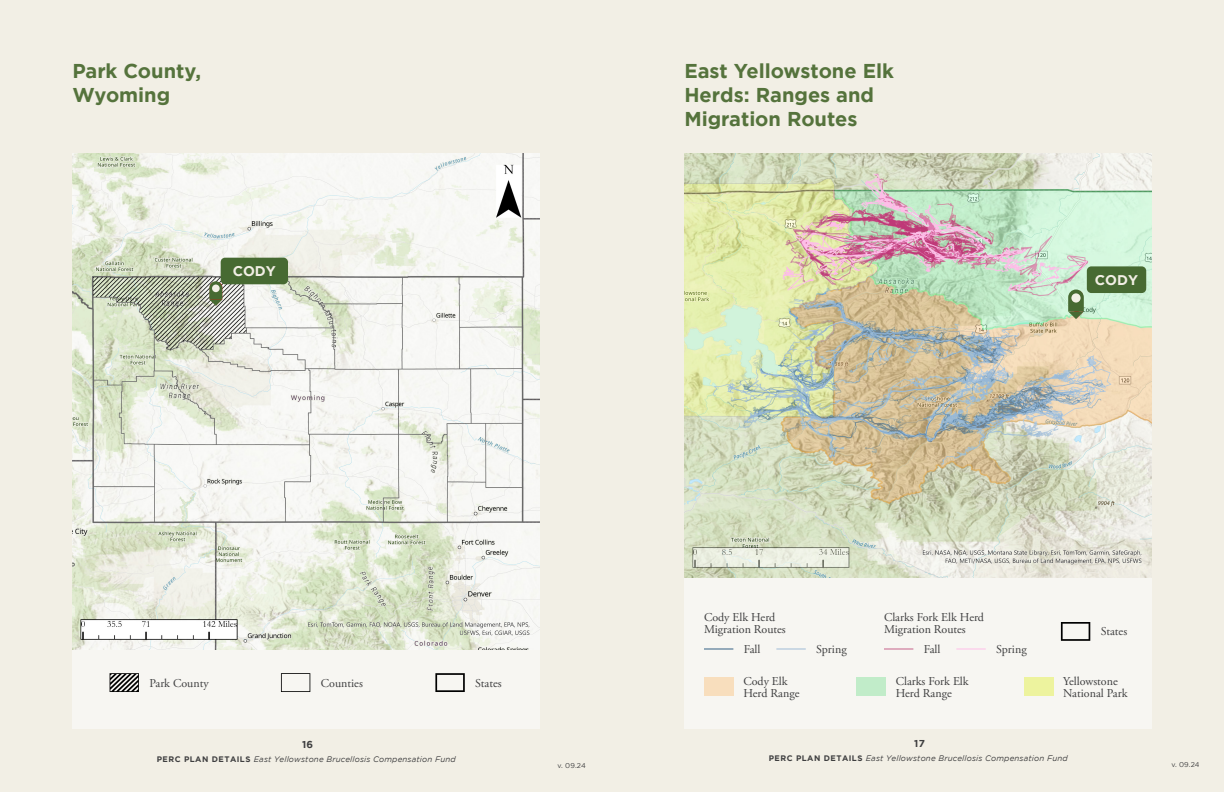
<style>
.page{position:relative;width:1224px;height:792px;background:#fff}
.page>*{position:absolute;margin:0;border:0;box-sizing:border-box;transform-origin:0 0}
.BODY_COPY{font:700 20px/24px "Gotham";color:#55733c}
.t1{font:700 14px "Gotham";color:#f2efe5}
.t2{font:12px/12px "Adobe Garamond Pro";color:#3e3e3f}
.t3{font:700 10px "Gotham";color:#3e3e3f}
.t4{font:italic 8px "Gotham";letter-spacing:.02em;color:#3e3e3f}
.t5{font:7px "Gotham";letter-spacing:.005em;color:#3e3e3f}
.s1{font-weight:700;font-style:normal}
</style>
<div class="page">
<div style="left:0;top:0;width:612px;height:792px;background:#f2efe5"></div>
<div style="left:612px;top:0;width:612px;height:792px;background:#f2efe5"></div>
<div style="left:72px;top:649px;width:468px;height:80px;background:#f7f6f2"></div>
<img style="left:72px;top:153px;width:468px;height:496px">
<div style="left:221px;top:258px;width:67px;height:26px;background:#476a32;border-radius:4px"></div>
<svg style="left:110px;top:673px;width:29px;height:19px"></svg>
<svg style="left:281px;top:673px;width:29px;height:19px"></svg>
<svg style="left:435px;top:673px;width:30px;height:19px"></svg>
<svg style="left:209px;top:281px;width:13px;height:25px"></svg>
<div style="left:212px;top:285px;width:8px;height:7px;background:#f2efe5;border-radius:50%"></div>
<div style="left:684px;top:578px;width:468px;height:151px;background:#f7f6f2"></div>
<img style="left:684px;top:153px;width:468px;height:425px">
<div style="left:1087px;top:266px;width:59px;height:27px;background:#476a32;border-radius:4px"></div>
<svg style="left:1061px;top:622px;width:29px;height:19px"></svg>
<svg style="left:1068px;top:290px;width:16px;height:29px"></svg>
<svg style="left:1071px;top:293px;width:10px;height:10px"></svg>
<hr style="left:956px;top:648px;width:30px;height:1px;background:#ffbee8">
<hr style="left:776px;top:648px;width:30px;height:1px;background:#a0bbd6">
<svg style="left:884px;top:648px;width:29px;height:1px"></svg>
<svg style="left:704px;top:648px;width:29px;height:1px"></svg>
<div style="left:1024px;top:677px;width:29px;height:19px;background:#edf39e"></div>
<div style="left:856px;top:677px;width:30px;height:19px;background:#c1ecc9"></div>
<div style="left:704px;top:677px;width:29px;height:19px;background:#f8debd"></div>
<p class="BODY_COPY" style="left:72px;top:58px;width:130px">Park County,<br>Wyoming</p>
<p class="t1" style="left:233px;top:263px;width:45px">CODY</p>
<p class="BODY_COPY" style="left:684px;top:58px;width:211px">East Yellowstone Elk<br>Herds: Ranges and<br>Migration Routes</p>
<p class="t1" style="left:1095px;top:272px;width:45px">CODY</p>
<p class="t2" style="left:149px;top:678px;width:61px">Park County</p>
<p class="t2" style="left:321px;top:678px;width:44px">Counties</p>
<p class="t2" style="left:475px;top:678px;width:28px">States</p>
<p class="t3" style="left:302px;top:739px;width:13px">16</p>
<p class="t4" style="left:157px;top:755px;width:301px"><span class="s1">PERC PLAN DETAILS</span> East Yellowstone Brucellosis Compensation Fund</p>
<p class="t2" style="left:704px;top:612px;width:83px">Cody Elk Herd<br>Migration Routes</p>
<p class="t2" style="left:884px;top:612px;width:102px">Clarks Fork Elk Herd<br>Migration Routes</p>
<p class="t2" style="left:744px;top:644px;width:18px">Fall</p>
<p class="t2" style="left:924px;top:644px;width:18px">Fall</p>
<p class="t2" style="left:816px;top:644px;width:32px">Spring</p>
<p class="t2" style="left:996px;top:644px;width:32px">Spring</p>
<p class="t2" style="left:743px;top:676px;width:58px">Cody Elk<br>Herd Range</p>
<p class="t2" style="left:896px;top:676px;width:74px">Clarks Fork Elk<br>Herd Range</p>
<p class="t2" style="left:1101px;top:626px;width:28px">States</p>
<p class="t2" style="left:1063px;top:676px;width:66px">Yellowstone<br>National Park</p>
<p class="t3" style="left:914px;top:738px;width:12px">17</p>
<p class="t4" style="left:769px;top:754px;width:301px"><span class="s1">PERC PLAN DETAILS</span> East Yellowstone Brucellosis Compensation Fund</p>
<p class="t5" style="left:558px;top:762px;width:30px">v. 09.24</p>
<p class="t5" style="left:1171px;top:761px;width:30px">v. 09.24</p>
</div>
